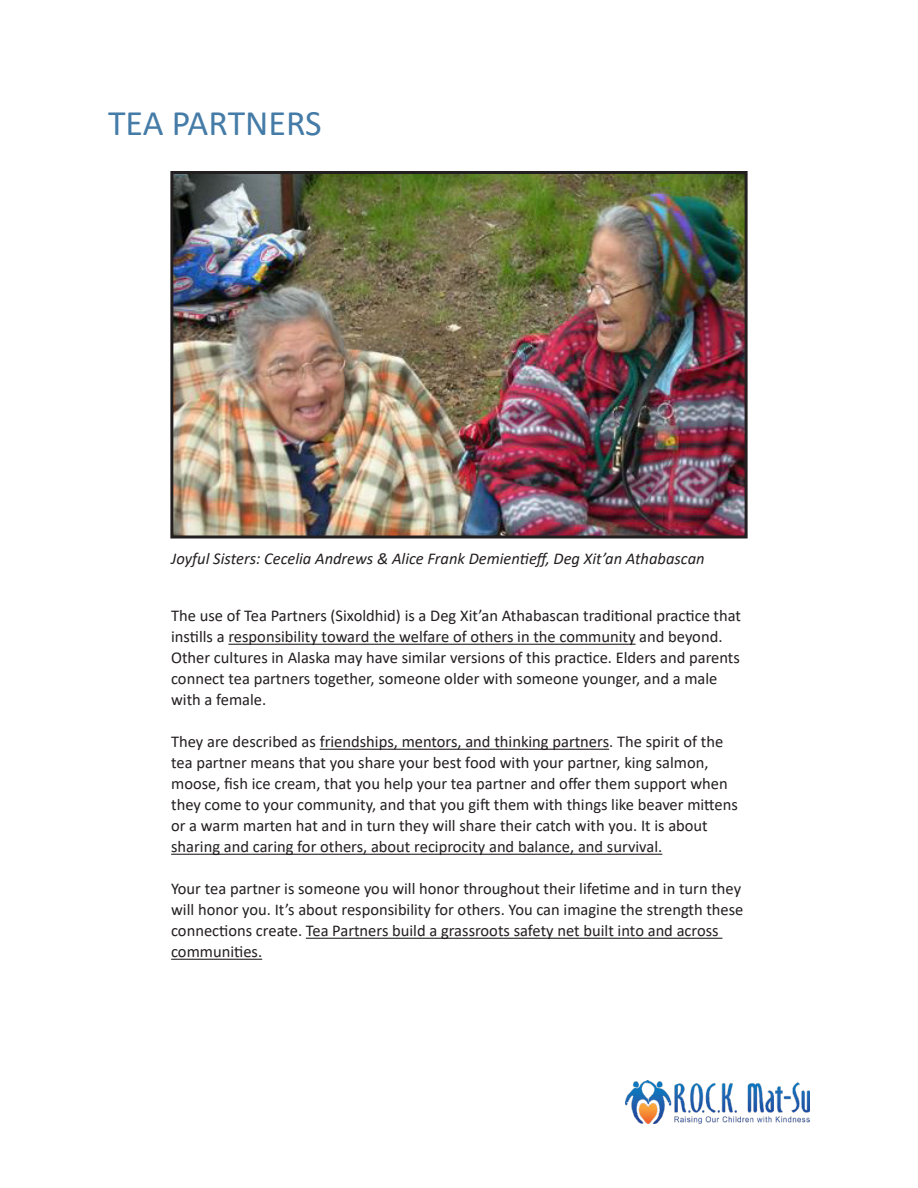
<style>
.page{position:relative;width:918px;height:1188px;background:#fff}
.page>*{position:absolute;margin:0;border:0;box-sizing:border-box;transform-origin:0 0}
.Heading_1{font:36px "Calibri";color:#447ba7}
.t1{font:16.5px/21px "Calibri";color:#231f20}
.t2{font:italic 16.5px "Calibri";color:#231f20}
</style>
<div class="page">
<img style="left:625px;top:1080px;width:185px;height:44px">
<hr style="left:228px;top:644px;width:408px;height:1px;background:#231f20">
<hr style="left:320px;top:749px;width:289px;height:1px;background:#231f20">
<hr style="left:171px;top:854px;width:491px;height:1px;background:#231f20">
<hr style="left:306px;top:938px;width:416px;height:1px;background:#231f20">
<hr style="left:171px;top:959px;width:91px;height:1px;background:#231f20">
<img style="left:174px;top:175px;width:570px;height:359px">
<div style="left:170px;top:171px;width:578px;height:367px;border:3px solid #231f20"></div>
<p class="Heading_1" style="left:108px;top:98px;width:215px">TEA PARTNERS</p>
<p class="t2" style="left:171px;top:548px;width:535px">Joyful Sisters: Cecelia Andrews &amp; Alice Frank Demientieff, Deg Xit’an Athabascan</p>
<p class="t1" style="left:171px;top:605px;width:571px">The use of Tea Partners (Sixoldhid) is a Deg Xit’an Athabascan traditional practice that instills a responsibility toward the welfare of others in the community and beyond.<br>Other cultures in Alaska may have similar versions of this practice. Elders and parents connect tea partners together, someone older with someone younger, and a male with a female.</p>
<p class="t1" style="left:171px;top:731px;width:568px">They are described as friendships, mentors, and thinking partners. The spirit of the tea partner means that you share your best food with your partner, king salmon, moose, fish ice cream, that you help your tea partner and offer them support when they come to your community, and that you gift them with things like beaver mittens or a warm marten hat and in turn they will share their catch with you. It is about sharing and caring for others, about reciprocity and balance, and survival.</p>
<p class="t1" style="left:171px;top:878px;width:574px">Your tea partner is someone you will honor throughout their lifetime and in turn they will honor you. It’s about responsibility for others. You can imagine the strength these connections create. Tea Partners build a grassroots safety net built into and across communities.</p>
</div>
